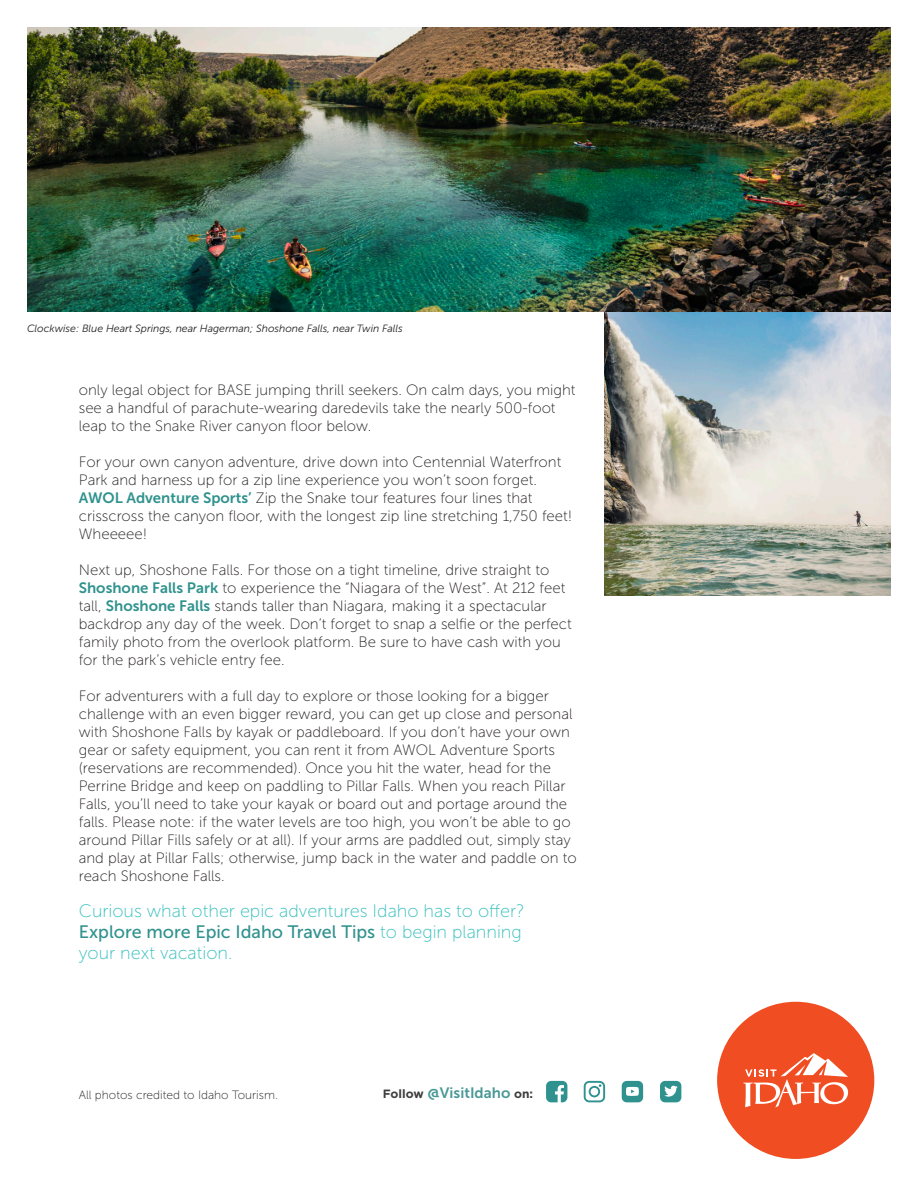
<style>
.page{position:relative;width:918px;height:1188px;background:#fff}
.page>*{position:absolute;margin:0;border:0;box-sizing:border-box;transform-origin:0 0}
.t1{font:18px/21px "Museo Sans 100";color:#36bfbd}
.t2{font:15px/18px "Museo Sans 100";color:#231f20}
.t3{font:15px "Museo Sans 700";color:#4a9997}
.t4{font:12px "Museo Sans 100";color:#231f20}
.t5{font:italic 10.5px "Museo Sans 300";color:#231f20}
.s1{font-family:"Museo Sans 700";color:#30928e}
.s2{font-family:"Museo Sans 500";color:#30928e}
.s3{font-family:"Gotham";font-weight:700;font-size:12px;color:#3e3e3f}
</style>
<div class="page">
<img style="left:604px;top:311px;width:287px;height:284px">
<img style="left:27px;top:27px;width:864px;height:284px">
<svg style="left:546px;top:1081px;width:21px;height:21px"></svg>
<div style="left:660px;top:1081px;width:21px;height:21px;background:#30928e;border-radius:5px"></div>
<svg style="left:664px;top:1086px;width:14px;height:11px"></svg>
<svg style="left:622px;top:1081px;width:21px;height:21px"></svg>
<svg style="left:584px;top:1081px;width:21px;height:21px"></svg>
<div style="left:717px;top:1002px;width:157px;height:157px;background:#f04d22;border-radius:50%"></div>
<svg style="left:743px;top:1053px;width:105px;height:54px"></svg>
<p class="t5" style="left:27px;top:323px;width:377px">Clockwise: Blue Heart Springs, near Hagerman; Shoshone Falls, near Twin Falls</p>
<p class="t2" style="left:79px;top:381px;width:498px">only legal object for BASE jumping thrill seekers. On calm days, you might see a handful of parachute-wearing daredevils take the nearly 500-foot leap to the Snake River canyon floor below.</p>
<p class="t2" style="left:79px;top:453px;width:495px">For your own canyon adventure, drive down into Centennial Waterfront Park and harness up for a zip line experience you won’t soon forget.<br><span class="s1">AWOL Adventure Sports’</span> Zip the Snake tour features four lines that crisscross the canyon floor, with the longest zip line stretching 1,750 feet!<br>Wheeeee!</p>
<p class="t2" style="left:79px;top:561px;width:495px">Next up, Shoshone Falls. For those on a tight timeline, drive straight to <span class="s1">Shoshone Falls Park</span> to experience the “Niagara of the West”. At 212 feet tall, <span class="s1">Shoshone Falls</span> stands taller than Niagara, making it a spectacular backdrop any day of the week. Don’t forget to snap a selfie or the perfect family photo from the overlook platform. Be sure to have cash with you for the park’s vehicle entry fee.</p>
<p class="t2" style="left:79px;top:687px;width:499px">For adventurers with a full day to explore or those looking for a bigger challenge with an even bigger reward, you can get up close and personal with Shoshone Falls by kayak or paddleboard. If you don’t have your own gear or safety equipment, you can rent it from AWOL Adventure Sports (reservations are recommended). Once you hit the water, head for the Perrine Bridge and keep on paddling to Pillar Falls. When you reach Pillar Falls, you’ll need to take your kayak or board out and portage around the falls. Please note: if the water levels are too high, you won’t be able to go around Pillar Fills safely or at all). If your arms are paddled out, simply stay and play at Pillar Falls; otherwise, jump back in the water and paddle on to reach Shoshone Falls.</p>
<p class="t1" style="left:79px;top:901px;width:447px">Curious what other epic adventures Idaho has to offer?<br><span class="s2">Explore more Epic Idaho Travel Tips</span> to begin planning your next vacation.</p>
<p class="t4" style="left:79px;top:1088px;width:201px">All photos credited to Idaho Tourism.</p>
<p class="t3" style="left:383px;top:1084px;width:152px"><span class="s3">Follow</span> @VisitIdaho <span class="s3">on:</span></p>
</div>
